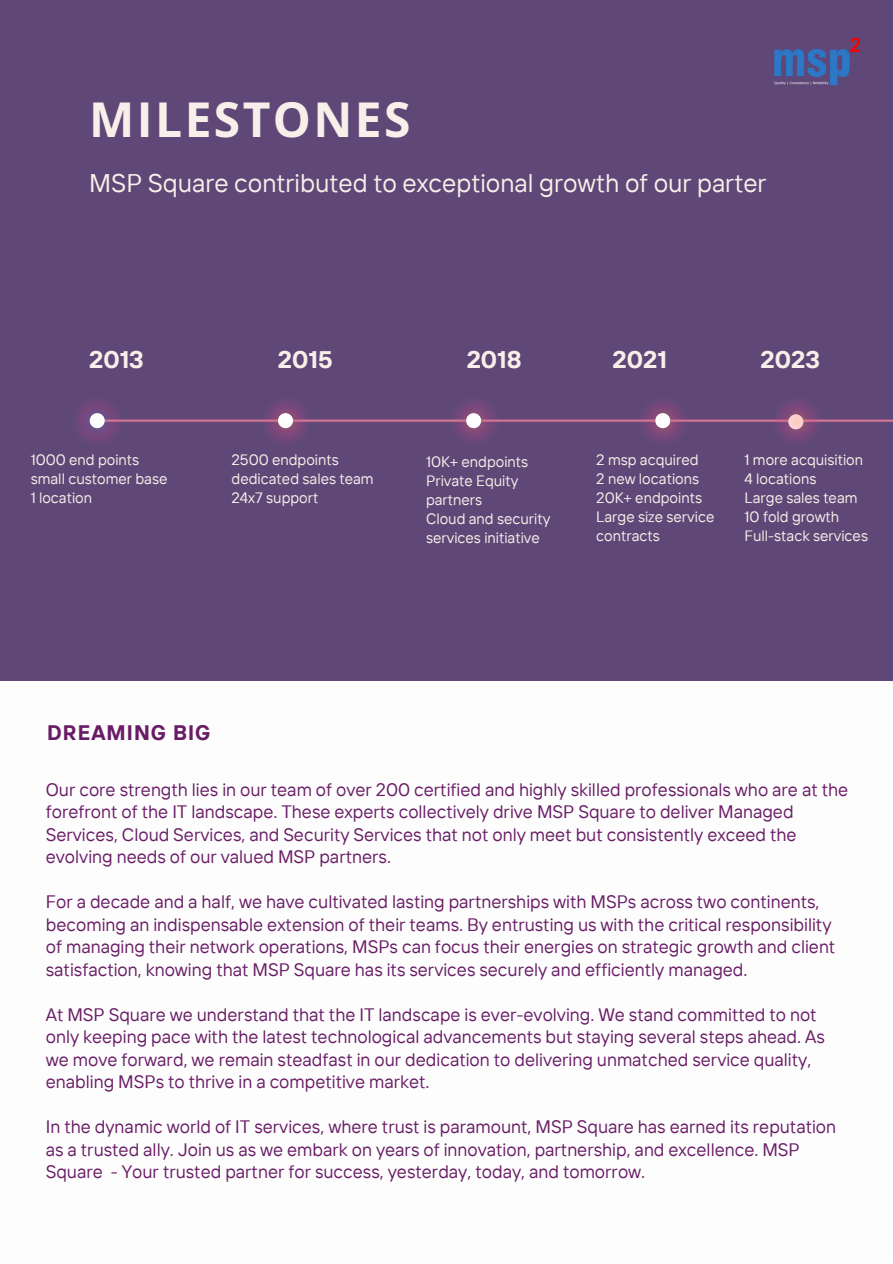
<style>
.page{position:relative;width:893px;height:1264px;background:#fff}
.page>*{position:absolute;margin:0;border:0;box-sizing:border-box;transform-origin:0 0}
.t1{font:700 48px "Open Sans";letter-spacing:.05em;color:#f8efea}
.t2{font:25.5px "TT Interphases";color:#f8efea}
.t3{font:700 24px "TT Interphases";color:#f8efea}
.t4{font:700 21px "TT Interphases";letter-spacing:.05em;color:#691c66}
.t5{font:18px/22.5px "TT Interphases";color:#691c66}
.t6{font:15px/19px "TT Interphases";color:#f8efea}
</style>
<div class="page">
<div style="left:0;top:0;width:892px;height:680px;background:#5f4877"></div>
<svg style="left:77px;top:401px;width:41px;height:41px"></svg>
<svg style="left:265px;top:401px;width:42px;height:41px"></svg>
<svg style="left:454px;top:401px;width:41px;height:41px"></svg>
<svg style="left:643px;top:401px;width:41px;height:41px"></svg>
<hr style="left:105px;top:419px;width:173px;height:3px;background:#d17391">
<div style="left:655px;top:413px;width:15px;height:15px;background:#fff;border-radius:50%"></div>
<div style="left:466px;top:413px;width:15px;height:15px;background:#fff;border-radius:50%"></div>
<div style="left:278px;top:413px;width:15px;height:15px;background:#fff;border-radius:50%"></div>
<div style="left:90px;top:413px;width:15px;height:15px;background:#fff;border-radius:50%"></div>
<hr style="left:293px;top:419px;width:173px;height:3px;background:#d17391">
<hr style="left:481px;top:419px;width:174px;height:3px;background:#d17391">
<hr style="left:670px;top:419px;width:222px;height:3px;background:#d17391">
<svg style="left:771px;top:401px;width:51px;height:41px"></svg>
<img style="left:774px;top:37px;width:86px;height:49px">
<p class="t1" style="left:89px;top:86px;width:323px">MILESTONES</p>
<p class="t2" style="left:89px;top:166px;width:679px">MSP Square contributed to exceptional growth of our parter</p>
<p class="t3" style="left:89px;top:343px;width:56px">2013</p>
<p class="t6" style="left:31px;top:450px;width:110px">1000 end points</p>
<p class="t6" style="left:31px;top:469px;width:138px">small customer base</p>
<p class="t6" style="left:31px;top:488px;width:63px">1 location</p>
<p class="t3" style="left:278px;top:343px;width:56px">2015</p>
<p class="t6" style="left:231px;top:450px;width:109px">2500 endpoints</p>
<p class="t6" style="left:231px;top:469px;width:144px">dedicated sales team</p>
<p class="t6" style="left:231px;top:488px;width:88px">24x7 support</p>
<p class="t3" style="left:466px;top:343px;width:56px">2018</p>
<p class="t6" style="left:426px;top:451px;width:104px">10K+ endpoints</p>
<p class="t6" style="left:426px;top:470px;width:94px">Private Equity partners</p>
<p class="t6" style="left:426px;top:509px;width:126px">Cloud and security services initiative</p>
<p class="t3" style="left:612px;top:343px;width:56px">2021</p>
<p class="t3" style="left:760px;top:343px;width:61px">2023</p>
<p class="t6" style="left:596px;top:450px;width:104px">2 msp acquired</p>
<p class="t6" style="left:596px;top:469px;width:104px">2 new locations</p>
<p class="t6" style="left:596px;top:488px;width:107px">20K+ endpoints</p>
<p class="t6" style="left:596px;top:507px;width:120px">Large size service contracts</p>
<p class="t6" style="left:744px;top:450px;width:120px">1 more acquisition</p>
<p class="t6" style="left:744px;top:469px;width:73px">4 locations</p>
<p class="t6" style="left:744px;top:488px;width:114px">Large sales team</p>
<p class="t6" style="left:744px;top:507px;width:96px">10 fold growth</p>
<p class="t6" style="left:744px;top:526px;width:125px">Full-stack services</p>
<p class="t4" style="left:47px;top:719px;width:165px">DREAMING BIG</p>
<p class="t5" style="left:46px;top:777px;width:803px">Our core strength lies in our team of over 200 certified and highly skilled professionals who are at the forefront of the IT landscape. These experts collectively drive MSP Square to deliver Managed Services, Cloud Services, and Security Services that not only meet but consistently exceed the evolving needs of our valued MSP partners.</p>
<p class="t5" style="left:46px;top:890px;width:791px">For a decade and a half, we have cultivated lasting partnerships with MSPs across two continents, becoming an indispensable extension of their teams. By entrusting us with the critical responsibility of managing their network operations, MSPs can focus their energies on strategic growth and client satisfaction, knowing that MSP Square has its services securely and efficiently managed.</p>
<p class="t5" style="left:46px;top:1002px;width:780px">At MSP Square we understand that the IT landscape is ever-evolving. We stand committed to not only keeping pace with the latest technological advancements but staying several steps ahead. As we move forward, we remain steadfast in our dedication to delivering unmatched service quality, enabling MSPs to thrive in a competitive market.</p>
<p class="t5" style="left:46px;top:1115px;width:791px">In the dynamic world of IT services, where trust is paramount, MSP Square has earned its reputation as a trusted ally. Join us as we embark on years of innovation, partnership, and excellence. MSP<br>Square - Your trusted partner for success, yesterday, today, and tomorrow.</p>
</div>
